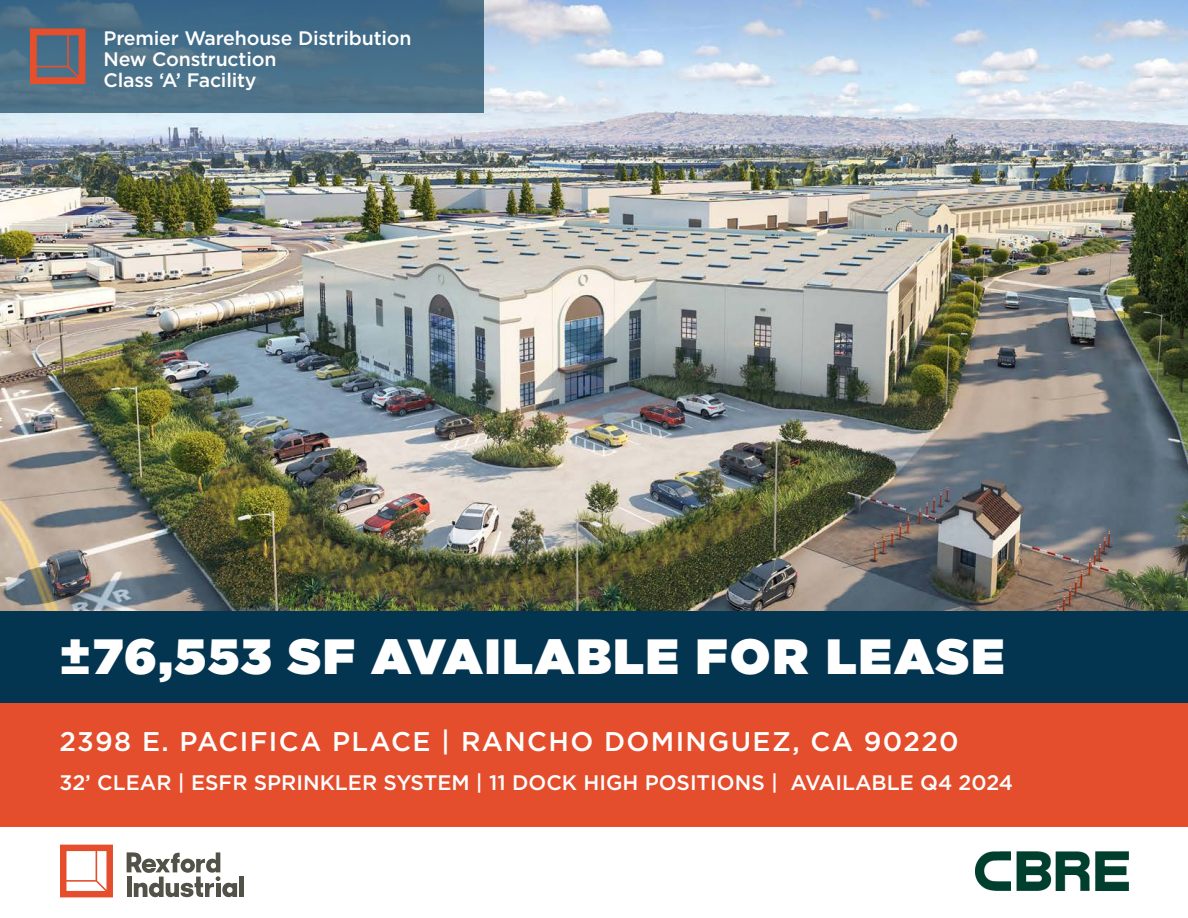
<style>
.page{position:relative;width:1188px;height:918px;background:#fff}
.page>*{position:absolute;margin:0;border:0;box-sizing:border-box;transform-origin:0 0}
.t1{font:900 49.5px "Gotham";letter-spacing:.04em;color:#fff}
.t2{font:500 27px "Gotham";letter-spacing:.05em;color:#fff}
.t3{font:500 21px "Gotham";color:#fff}
.t4{font:500 19.5px/21px "Gotham";letter-spacing:-.01em;color:#fff}
</style>
<div class="page">
<img style="left:0;top:0;width:1188px;height:611px">
<div style="left:0;top:700px;width:1188px;height:126px;background:#e44e2d"></div>
<div style="left:0;top:611px;width:1188px;height:92px;background:#033551"></div>
<svg style="left:60px;top:845px;width:53px;height:52px"></svg>
<div style="left:239px;top:877px;width:5px;height:20px;background:#535249"></div>
<svg style="left:127px;top:852px;width:110px;height:46px"></svg>
<img style="left:976px;top:852px;width:153px;height:38px">
<svg style="left:0;top:0;width:484px;height:113px;background:#486f88"></svg>
<svg style="left:30px;top:29px;width:55px;height:55px;background:#8f605e"></svg>
<p class="t4" style="left:104px;top:28px;width:309px">Premier Warehouse Distribution</p>
<p class="t4" style="left:104px;top:49px;width:174px">New Construction<br>Class ‘A’ Facility</p>
<p class="t1" style="left:59px;top:621px;width:947px">±76,553 SF AVAILABLE FOR LEASE</p>
<p class="t2" style="left:59px;top:724px;width:901px">2398 E. PACIFICA PLACE | RANCHO DOMINGUEZ, CA 90220</p>
<p class="t3" style="left:59px;top:769px;width:955px">32’ CLEAR | ESFR SPRINKLER SYSTEM | 11 DOCK HIGH POSITIONS | AVAILABLE Q4 2024</p>
</div>
